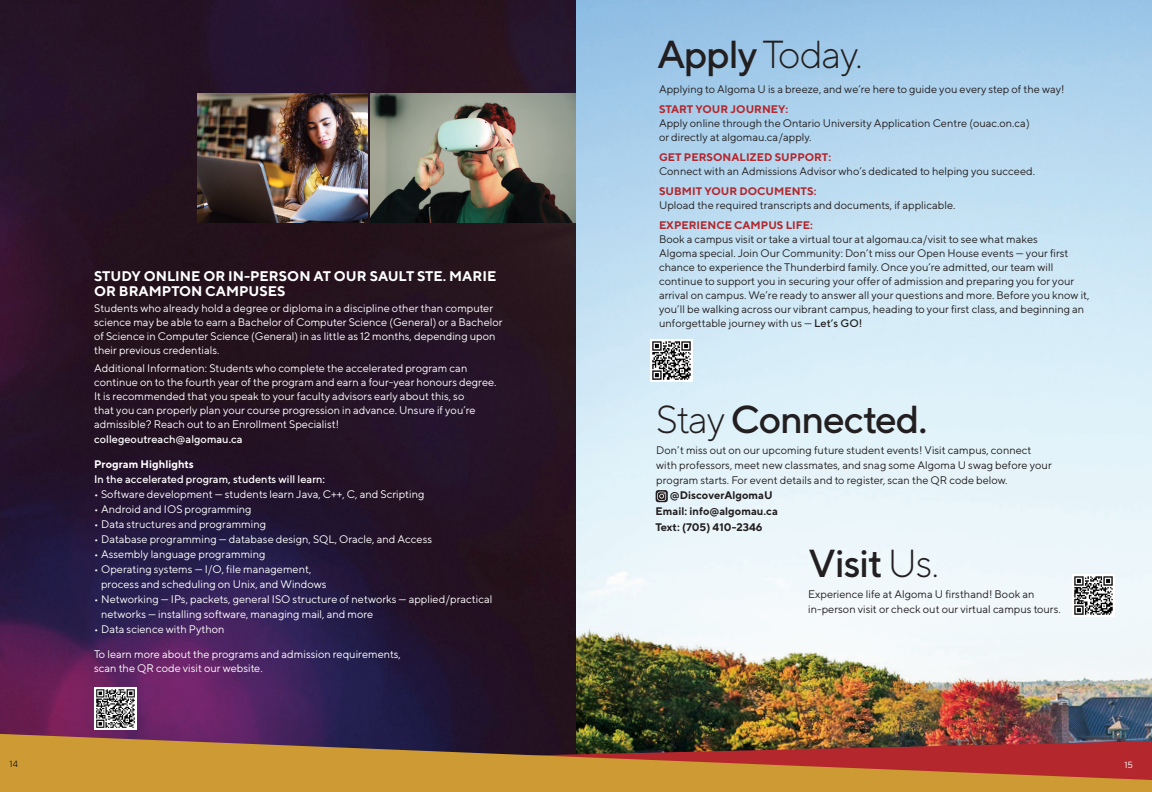
<style>
.page{position:relative;width:1152px;height:792px;background:#fff}
.page>*{position:absolute;margin:0;border:0;box-sizing:border-box;transform-origin:0 0}
.t1{font:500 39px "TT Norms";letter-spacing:-.03em;color:#231f20}
.Heading{font:300 39px "TT Norms";letter-spacing:-.03em;color:#231f20}
.Body_Copy{font:700 14px/15px "TT Norms";color:#fff}
.t2{font:11px/14px "TT Norms";color:#231f20}
.Body_Copy-2{font:11px/14px "TT Norms";color:#fff}
.Body_Copy-3{font:500 11px/15px "TT Norms";color:#fff}
.t3{font:700 11px/16px "TT Norms";color:#231f20}
.t4{font:9px "TT Norms";color:#231f20}
.t5{font:9px "TT Norms";color:#fff}
.s1{font-weight:700}
.s2{font-weight:500}
.s3{font-weight:700;color:#b3272d}
.s4{font-weight:300}
</style>
<div class="page">
<img style="left:0;top:0;width:576px;height:734px">
<img style="left:198px;top:94px;width:169px;height:129px">
<img style="left:371px;top:94px;width:205px;height:129px">
<div style="left:95px;top:687px;width:42px;height:43px;background:#fff"></div>
<img style="left:96px;top:689px;width:39px;height:39px">
<img style="left:576px;top:0;width:576px;height:734px">
<div style="left:1072px;top:574px;width:43px;height:43px;background:#fff"></div>
<img style="left:1074px;top:576px;width:39px;height:39px">
<svg style="left:656px;top:490px;width:12px;height:12px"></svg>
<svg style="left:657px;top:492px;width:9px;height:9px"></svg>
<div style="left:650px;top:339px;width:42px;height:43px;background:#fff"></div>
<img style="left:652px;top:341px;width:39px;height:39px">
<svg style="left:0;top:734px;width:1152px;height:58px;background:#ac7033"></svg>
<p class="Body_Copy" style="left:94px;top:269px;width:404px">STUDY ONLINE OR IN-PERSON AT OUR SAULT STE. MARIE<br>OR BRAMPTON CAMPUSES</p>
<p class="Body_Copy-2" style="left:94px;top:301px;width:410px">Students who already hold a degree or diploma in a discipline other than computer science may be able to earn a Bachelor of Computer Science (General) or a Bachelor of Science in Computer Science (General) in as little as 12 months, depending upon their previous credentials.</p>
<p class="Body_Copy-2" style="left:94px;top:361px;width:404px">Additional Information: Students who complete the accelerated program can continue on to the fourth year of the program and earn a four-year honours degree.<br>It is recommended that you speak to your faculty advisors early about this, so<br>that you can properly plan your course progression in advance. Unsure if you’re admissible? Reach out to an Enrollment Specialist!</p>
<p class="Body_Copy-3" style="left:94px;top:432px;width:150px">collegeoutreach@algomau.ca</p>
<p class="Body_Copy-3" style="left:94px;top:457px;width:233px"><span class="s1">Program Highlights<br></span>In the accelerated program, students will learn:</p>
<p class="Body_Copy-2" style="left:94px;top:487px;width:332px">• Software development — students learn Java, C++, C, and Scripting</p>
<p class="Body_Copy-2" style="left:94px;top:502px;width:159px">• Android and IOS programming</p>
<p class="Body_Copy-2" style="left:94px;top:517px;width:174px">• Data structures and programming</p>
<p class="Body_Copy-2" style="left:94px;top:532px;width:340px">• Database programming — database design, SQL, Oracle, and Access</p>
<p class="Body_Copy-2" style="left:94px;top:547px;width:173px">• Assembly language programming</p>
<p class="Body_Copy-2" style="left:101px;top:562px;width:227px;line-height:15px;text-indent:-7px">• Operating systems — I/O, file management, process and scheduling on Unix, and Windows</p>
<p class="Body_Copy-2" style="left:101px;top:592px;width:393px;line-height:15px;text-indent:-7px">• Networking — IPs, packets, general ISO structure of networks — applied/practical networks — installing software, managing mail, and more</p>
<p class="Body_Copy-2" style="left:94px;top:622px;width:132px">• Data science with Python</p>
<p class="Body_Copy-2" style="left:94px;top:647px;width:308px">To learn more about the programs and admission requirements, scan the QR code visit our website.</p>
<p class="Heading" style="left:657px;top:30px;width:208px"><span class="s2">Apply</span> Today.</p>
<p class="t2" style="left:659px;top:82px;width:407px">Applying to Algoma U is a breeze, and we’re here to guide you every step of the way!</p>
<p class="t2" style="left:659px;top:102px;width:372px"><span class="s3">START YOUR JOURNEY:<br></span>Apply online through the Ontario University Application Centre (ouac.on.ca) or directly at algomau.ca/apply.</p>
<p class="t2" style="left:659px;top:150px;width:378px"><span class="s3">GET PERSONALIZED SUPPORT:<br></span>Connect with an Admissions Advisor who’s dedicated to helping you succeed.</p>
<p class="t2" style="left:659px;top:184px;width:298px"><span class="s3">SUBMIT YOUR DOCUMENTS:<br></span>Upload the required transcripts and documents, if applicable.</p>
<p class="t2" style="left:659px;top:218px;width:432px"><span class="s3">EXPERIENCE CAMPUS LIFE:<br></span>Book a campus visit or take a virtual tour at algomau.ca/visit to see what makes<br>Algoma special. Join Our Community: Don’t miss our Open House events — your first chance to experience the Thunderbird family. Once you’re admitted, our team will continue to support you in securing your offer of admission and preparing you for your arrival on campus. We’re ready to answer all your questions and more. Before you know it, you’ll be walking across our vibrant campus, heading to your first class, and beginning an unforgettable journey with us — <span class="s2">Let’s GO!</span></p>
<p class="t1" style="left:656px;top:396px;width:273px"><span class="s4">Stay</span> Connected.</p>
<p class="t2" style="left:656px;top:443px;width:377px">Don’t miss out on our upcoming future student events! Visit campus, connect</p>
<p class="t2" style="left:656px;top:458px;width:397px">with professors, meet new classmates, and snag some Algoma U swag before your</p>
<p class="t2" style="left:656px;top:473px;width:353px">program starts. For event details and to register, scan the QR code below.</p>
<p class="t3" style="left:670px;top:487px;width:104px">@DiscoverAlgomaU</p>
<p class="t3" style="left:656px;top:503px;width:124px">Email: info@algomau.ca<br>Text: (705) 410-2346</p>
<p class="t1" style="left:808px;top:540px;width:133px">Visit <span class="s4">Us.</span></p>
<p class="t2" style="left:808px;top:587px;width:254px;line-height:15px">Experience life at Algoma U firsthand! Book an in-person visit or check out our virtual campus tours.</p>
<p class="t4" style="left:10px;top:759px;width:10px">14</p>
<p class="t5" style="left:1124px;top:759px;width:10px">15</p>
</div>
